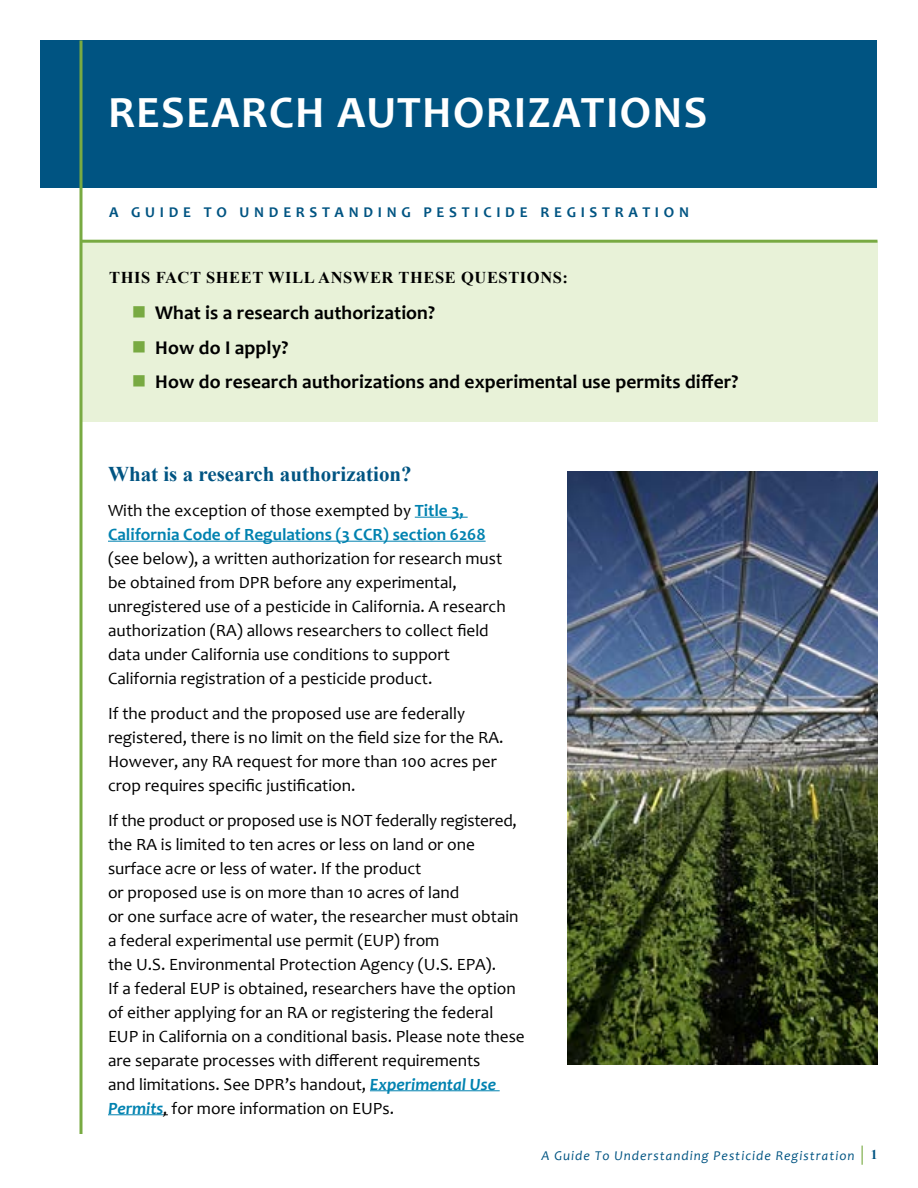
<style>
.page{position:relative;width:918px;height:1188px;background:#fff}
.page>*{position:absolute;margin:0;border:0;box-sizing:border-box;transform-origin:0 0}
.t1{font:700 45px "Candara";letter-spacing:.03em;color:#fff}
.t2{font:700 21px "Times New Roman";color:#005482}
.t3{font:700 19.5px "Candara";letter-spacing:.005em;color:#000}
.t4{font:17.25px/24px "Candara";color:#000}
.t5{font:700 17.25px/24px "Candara";color:#0082b0}
.t6{font:700 16.5px "Times New Roman";letter-spacing:.035em;color:#000}
.t7{font:700 15px "Candara";letter-spacing:.315em;color:#005482}
.t8{font:italic 13.5px "Candara";letter-spacing:.075em;color:#005482}
.s1{color:#78aa42}
.s2{font-weight:400;color:#000}
.s3{font-weight:700;font-style:italic;color:#0082b0}
.s4{font-style:italic}
.s5{font-family:"Times New Roman";font-weight:700;font-style:normal}
</style>
<div class="page">
<svg style="left:862px;top:1146px;width:1px;height:19px"></svg>
<div style="left:82px;top:241px;width:796px;height:181px;background:#e8f2d8"></div>
<div style="left:40px;top:40px;width:838px;height:148px;background:#005482"></div>
<hr style="left:415px;top:517px;width:53px;height:1px;background:#0082b0">
<hr style="left:108px;top:541px;width:378px;height:1px;background:#0082b0">
<hr style="left:370px;top:1091px;width:130px;height:1px;background:#0082b0">
<hr style="left:108px;top:1115px;width:56px;height:1px;background:#0082b0">
<hr style="left:80px;top:40px;width:2px;height:1094px;background:#78aa42">
<hr style="left:81px;top:240px;width:797px;height:3px;background:#78aa42">
<img style="left:567px;top:471px;width:311px;height:594px">
<h1 class="t1" style="left:108px;top:84px;width:601px">RESEARCH AUTHORIZATIONS</h1>
<p class="t7" style="left:109px;top:203px;width:582px">A GUIDE TO UNDERSTANDING PESTICIDE REGISTRATION</p>
<p class="t6" style="left:109px;top:265px;width:460px">THIS FACT SHEET WILL ANSWER THESE QUESTIONS:</p>
<p class="t3" style="left:132px;top:301px;width:305px"><span class="s1">■</span> What is a research authorization?</p>
<p class="t3" style="left:132px;top:335px;width:158px"><span class="s1">■</span> How do I apply?</p>
<p class="t3" style="left:132px;top:370px;width:608px"><span class="s1">■</span> How do research authorizations and experimental use permits differ?</p>
<p class="t2" style="left:108px;top:459px;width:305px">What is a research authorization?</p>
<p class="t5" style="left:108px;top:498px;width:379px"><span class="s2">With the exception of those exempted by</span> Title 3,<br>California Code of Regulations (3 CCR) section 6268</p>
<p class="t4" style="left:108px;top:546px;width:399px">(see below), a written authorization for research must be obtained from DPR before any experimental, unregistered use of a pesticide in California. A research authorization (RA) allows researchers to collect field data under California use conditions to support California registration of a pesticide product.</p>
<p class="t4" style="left:108px;top:701px;width:397px">If the product and the proposed use are federally registered, there is no limit on the field size for the RA.<br>However, any RA request for more than 100 acres per crop requires specific justification.</p>
<p class="t4" style="left:108px;top:808px;width:418px">If the product or proposed use is NOT federally registered, the RA is limited to ten acres or less on land or one surface acre or less of water. If the product<br>or proposed use is on more than 10 acres of land<br>or one surface acre of water, the researcher must obtain a federal experimental use permit (EUP) from<br>the U.S. Environmental Protection Agency (U.S. EPA).<br>If a federal EUP is obtained, researchers have the option of either applying for an RA or registering the federal EUP in California on a conditional basis. Please note these are separate processes with different requirements<br>and limitations. See DPR’s handout, <span class="s3">Experimental Use Permits</span><span class="s4">,</span> for more information on EUPs.</p>
<p class="t8" style="left:542px;top:1148px;width:337px">A Guide To Understanding Pesticide Registration <span class="s5">1</span></p>
</div>
